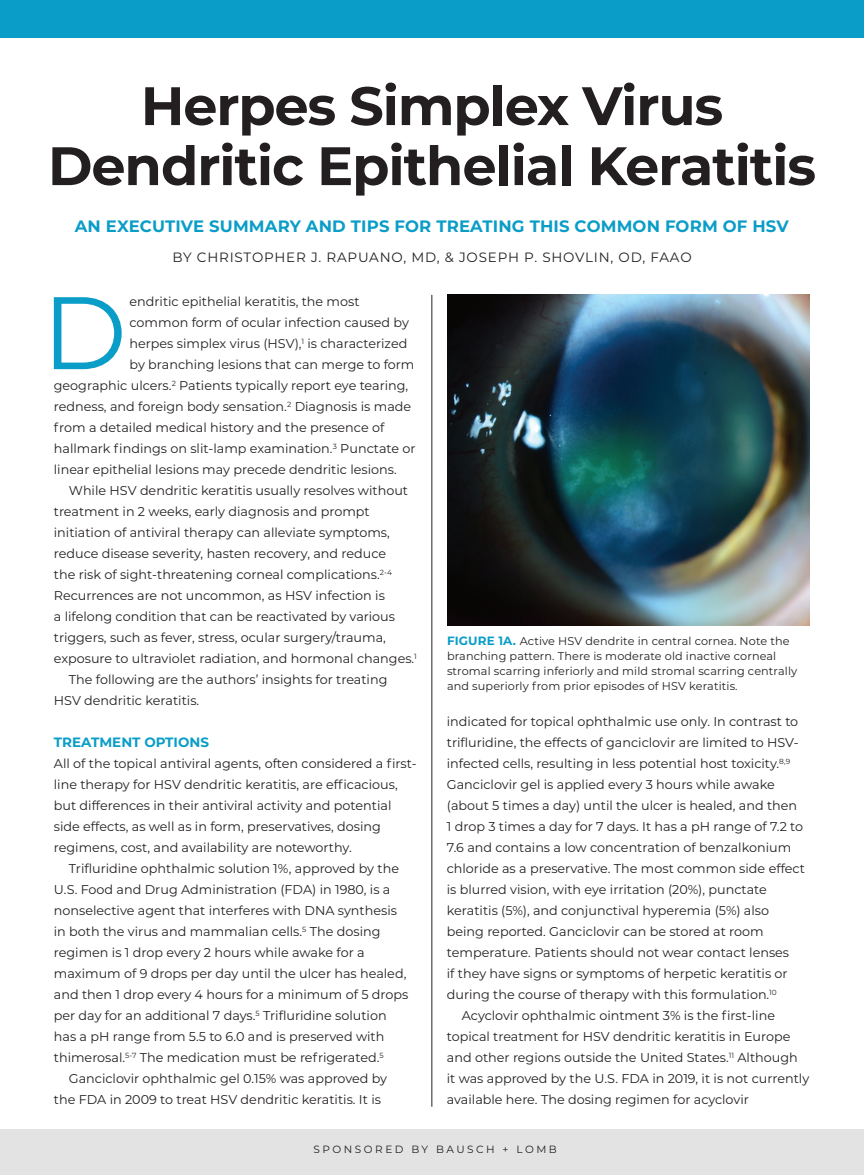
<style>
.page{position:relative;width:864px;height:1175px;background:#fff}
.page>*{position:absolute;margin:0;border:0;box-sizing:border-box;transform-origin:0 0}
.t1{font:102.75px "Montserrat";color:#0a9dc7}
.t2{font:700 54px/60px "Montserrat";letter-spacing:-.02em;color:#231f20;text-align:center}
.t3{font:700 16.5px "Montserrat";letter-spacing:.01em;color:#0a9dc7}
.t4{font:13.5px "Montserrat";letter-spacing:.06em;color:#231f20}
.t5{font:700 13.5px "Montserrat";color:#0a9dc7}
.t6{font:12.75px/21px "Montserrat";color:#231f20}
.t7{font:11.25px/15px "Montserrat";letter-spacing:.01em;color:#231f20}
.t8{font:10.5px "Montserrat";letter-spacing:.24em;color:#231f20}
.s1{font-weight:700;font-size:12px;color:#0a9dc7}
</style>
<div class="page">
<div style="left:0;top:0;width:864px;height:37px;background:#0a9dc7"></div>
<div style="left:0;top:1129px;width:864px;height:45px;background:#e2e3e2"></div>
<hr style="left:432px;top:295px;width:1px;height:811px;background:#231f20">
<img style="left:447px;top:295px;width:363px;height:331px">
<p class="t2" style="left:48px;top:73px;width:770px">Herpes Simplex Virus<br>Dendritic Epithelial Keratitis</p>
<p class="t3" style="left:75px;top:214px;width:716px">AN EXECUTIVE SUMMARY AND TIPS FOR TREATING THIS COMMON FORM OF HSV</p>
<p class="t4" style="left:172px;top:248px;width:521px">BY CHRISTOPHER J. RAPUANO, MD, &amp; JOSEPH P. SHOVLIN, OD, FAAO</p>
<p class="t1" style="left:42px;top:262px;width:86px">D</p>
<p class="t6" style="left:130px;top:291px;width:231px">endritic epithelial keratitis, the most</p>
<p class="t6" style="left:130px;top:312px;width:281px">common form of ocular infection caused by</p>
<p class="t6" style="left:130px;top:333px;width:279px">herpes simplex virus (HSV),<sup>1</sup> is characterized</p>
<p class="t6" style="left:130px;top:354px;width:286px">by branching lesions that can merge to form</p>
<p class="t6" style="left:54px;top:375px;width:356px">geographic ulcers.<sup>2</sup> Patients typically report eye tearing,</p>
<p class="t6" style="left:54px;top:396px;width:359px">redness, and foreign body sensation.<sup>2</sup> Diagnosis is made</p>
<p class="t6" style="left:54px;top:417px;width:332px">from a detailed medical history and the presence of</p>
<p class="t6" style="left:54px;top:438px;width:363px">hallmark findings on slit-lamp examination.<sup>3</sup> Punctate or</p>
<p class="t6" style="left:54px;top:459px;width:344px">linear epithelial lesions may precede dendritic lesions.</p>
<p class="t6" style="left:54px;top:480px;width:365px;text-indent:15px">While HSV dendritic keratitis usually resolves without treatment in 2 weeks, early diagnosis and prompt initiation of antiviral therapy can alleviate symptoms, reduce disease severity, hasten recovery, and reduce<br>the risk of sight-threatening corneal complications.<sup>2-4<br></sup>Recurrences are not uncommon, as HSV infection is<br>a lifelong condition that can be reactivated by various triggers, such as fever, stress, ocular surgery/trauma, exposure to ultraviolet radiation, and hormonal changes.<sup>1</sup></p>
<p class="t6" style="left:54px;top:669px;width:335px;text-indent:15px">The following are the authors’ insights for treating<br>HSV dendritic keratitis.</p>
<p class="t5" style="left:54px;top:732px;width:157px">TREATMENT OPTIONS</p>
<p class="t6" style="left:54px;top:753px;width:364px">All of the topical antiviral agents, often considered a first&shy;line therapy for HSV dendritic keratitis, are efficacious, but differences in their antiviral activity and potential side effects, as well as in form, preservatives, dosing regimens, cost, and availability are noteworthy.</p>
<p class="t6" style="left:54px;top:858px;width:356px;text-indent:15px">Trifluridine ophthalmic solution 1%, approved by the U.S. Food and Drug Administration (FDA) in 1980, is a nonselective agent that interferes with DNA synthesis in both the virus and mammalian cells.<sup>5</sup> The dosing regimen is 1 drop every 2 hours while awake for a maximum of 9 drops per day until the ulcer has healed, and then 1 drop every 4 hours for a minimum of 5 drops per day for an additional 7 days.<sup>5</sup> Trifluridine solution has a pH range from 5.5 to 6.0 and is preserved with thimerosal.<sup>5-7</sup> The medication must be refrigerated.<sup>5</sup></p>
<p class="t6" style="left:54px;top:1068px;width:335px;text-indent:15px">Ganciclovir ophthalmic gel 0.15% was approved by the FDA in 2009 to treat HSV dendritic keratitis. It is</p>
<p class="t7" style="left:447px;top:633px;width:352px"><span class="s1">FIGURE 1A.</span> Active HSV dendrite in central cornea. Note the branching pattern. There is moderate old inactive corneal stromal scarring inferiorly and mild stromal scarring centrally and superiorly from prior episodes of HSV keratitis.</p>
<p class="t6" style="left:447px;top:711px;width:360px">indicated for topical ophthalmic use only. In contrast to trifluridine, the effects of ganciclovir are limited to HSV&shy;infected cells, resulting in less potential host toxicity.<sup>8,9<br></sup>Ganciclovir gel is applied every 3 hours while awake (about 5 times a day) until the ulcer is healed, and then<br>1 drop 3 times a day for 7 days. It has a pH range of 7.2 to 7.6 and contains a low concentration of benzalkonium chloride as a preservative. The most common side effect is blurred vision, with eye irritation (20%), punctate keratitis (5%), and conjunctival hyperemia (5%) also being reported. Ganciclovir can be stored at room temperature. Patients should not wear contact lenses<br>if they have signs or symptoms of herpetic keratitis or during the course of therapy with this formulation.<sup>10</sup></p>
<p class="t6" style="left:447px;top:1005px;width:364px;text-indent:15px">Acyclovir ophthalmic ointment 3% is the first-line topical treatment for HSV dendritic keratitis in Europe and other regions outside the United States.<sup>11</sup> Although it was approved by the U.S. FDA in 2019, it is not currently available here. The dosing regimen for acyclovir</p>
<p class="t8" style="left:314px;top:1141px;width:245px">SPONSORED BY BAUSCH + LOMB</p>
</div>
